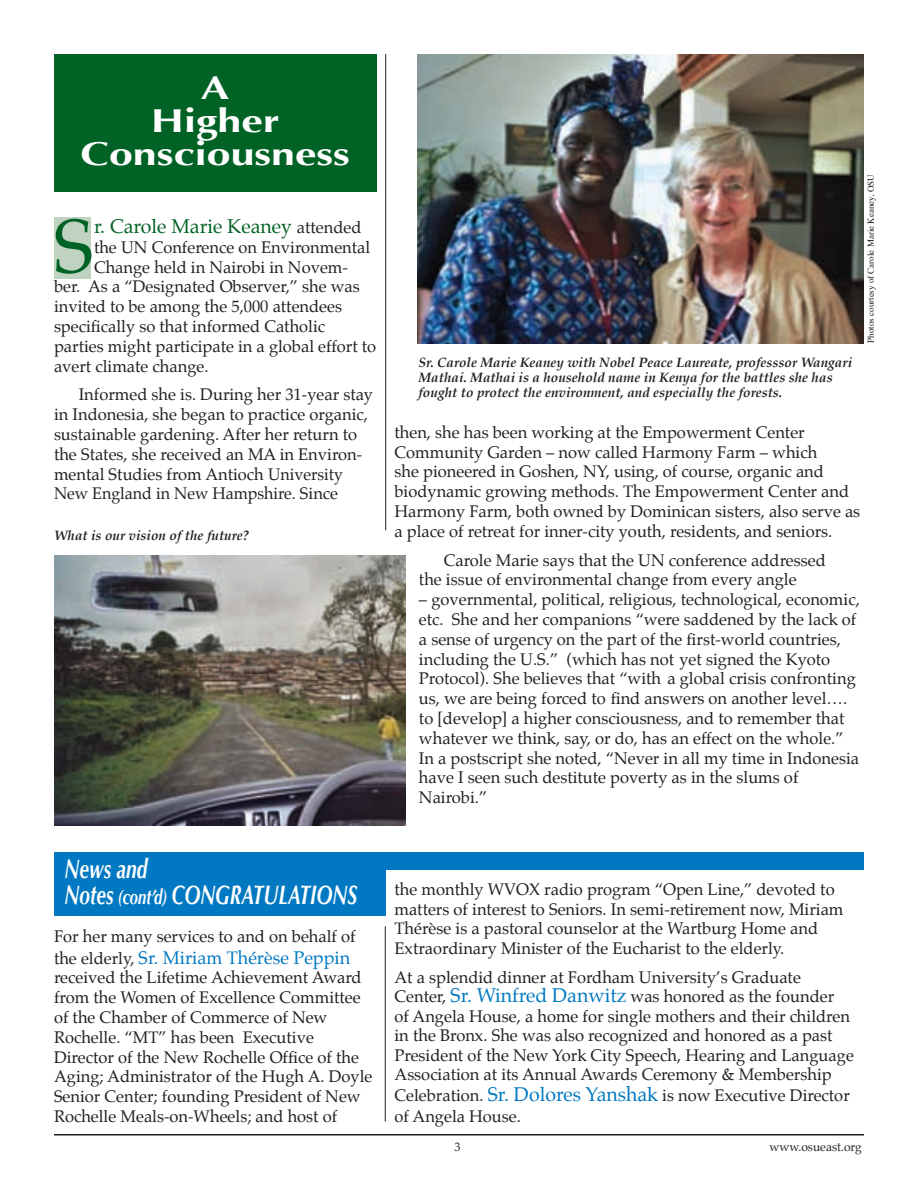
<style>
.page{position:relative;width:918px;height:1188px;background:#fff}
.page>*{position:absolute;margin:0;border:0;box-sizing:border-box;transform-origin:0 0}
.t1{font:76.2px "Palatino";color:#006224}
.t2{font:700 33px/33px "Optima";color:#fff;text-align:center;scale:1.3 1}
.t3{font:italic 700 27px/25.5px "Optima";color:#fff;scale:.71 1}
.t4{font:19.5px "Palatino";color:#006224}
.t5{font:18px "Palatino";color:#0079c2}
.t6{font:16.5px/19.8px "Palatino";color:#231f20}
.t7{font:italic 700 13.5px/15px "Palatino";color:#231f20}
.t8{font:12px "Palatino";color:#231f20}
.t9{font:9px "Times";color:#231f20}
.s1{font-size:16.5px;color:#231f20}
.s2{font-size:21px}
.s3{font-size:19.5px;color:#0079c2}
</style>
<div class="page">
<div style="left:54px;top:217px;width:36px;height:61px;background:#bfd3c0"></div>
<hr style="left:54px;top:1134px;width:810px;height:2px;background:#231f20">
<hr style="left:385px;top:54px;width:1px;height:476px;background:#231f20">
<img style="left:418px;top:54px;width:446px;height:289px">
<div style="left:54px;top:54px;width:322px;height:138px;background:#006224"></div>
<hr style="left:385px;top:926px;width:1px;height:195px;background:#231f20">
<img style="left:54px;top:555px;width:351px;height:270px">
<div style="left:54px;top:852px;width:331px;height:63px;background:#0079c2"></div>
<div style="left:382px;top:852px;width:482px;height:17px;background:#0079c2"></div>
<h2 class="t2" style="left:81px;top:72px;width:209px">A<br>Higher<br>Consciousness</h2>
<h1 class="t1" style="left:54px;top:183px;width:42px">S</h1>
<p class="t4" style="left:94px;top:210px;width:269px">r. Carole Marie Keaney <span class="s1">attended</span></p>
<p class="t6" style="left:94px;top:237px;width:278px">the UN Conference on Environmental</p>
<p class="t6" style="left:94px;top:257px;width:256px">Change held in Nairobi in Novem-</p>
<p class="t6" style="left:54px;top:277px;width:307px">ber. As a “Designated Observer,” she was</p>
<p class="t6" style="left:54px;top:297px;width:290px">invited to be among the 5,000 attendees</p>
<p class="t6" style="left:54px;top:316px;width:273px">specifically so that informed Catholic</p>
<p class="t6" style="left:54px;top:336px;width:324px">parties might participate in a global effort to</p>
<p class="t6" style="left:54px;top:356px;width:156px">avert climate change.</p>
<p class="t6" style="left:54px;top:385px;width:321px;text-indent:25px">Informed she is. During her 31-year stay in Indonesia, she began to practice organic, sustainable gardening. After her return to the States, she received an MA in Environ&shy;mental Studies from Antioch University New England in New Hampshire. Since</p>
<p class="t7" style="left:54px;top:528px;width:196px">What is our vision of the future?</p>
<p class="t7" style="left:418px;top:355px;width:435px">Sr. Carole Marie Keaney with Nobel Peace Laureate, professsor Wangari<br>Mathai. Mathai is a household name in Kenya for the battles she has fought to protect the environment, and especially the forests.</p>
<p class="t9" style="left:862px;top:343px;width:170px;rotate:-90deg">Photos courtesy of Carole Marie Keaney, OSU</p>
<p class="t6" style="left:394px;top:422px;width:467px">then, she has been working at the Empowerment Center Community Garden – now called Harmony Farm – which<br>she pioneered in Goshen, NY, using, of course, organic and biodynamic growing methods. The Empowerment Center and Harmony Farm, both owned by Dominican sisters, also serve as a place of retreat for inner-city youth, residents, and seniors.</p>
<p class="t6" style="left:419px;top:550px;width:408px;text-indent:25px">Carole Marie says that the UN conference addressed the issue of environmental change from every angle</p>
<p class="t6" style="left:419px;top:590px;width:442px">– governmental, political, religious, technological, economic, etc. She and her companions “were saddened by the lack of a sense of urgency on the part of the first-world countries, including the U.S.” (which has not yet signed the Kyoto Protocol). She believes that “with a global crisis confronting us, we are being forced to find answers on another level…. to [develop] a higher consciousness, and to remember that whatever we think, say, or do, has an effect on the whole.” In a postscript she noted, “Never in all my time in Indonesia have I seen such destitute poverty as in the slums of Nairobi.”</p>
<h3 class="t3" style="left:65px;top:857px;width:414px">News and<br>Notes <span class="s2">(cont’d)</span> Congratulations</h3>
<p class="t6" style="left:54px;top:926px;width:303px">For her many services to and on behalf of</p>
<p class="t5" style="left:54px;top:942px;width:298px"><span class="s1">the elderly,</span> Sr. Miriam Thérèse Peppin</p>
<p class="t6" style="left:54px;top:968px;width:320px">received the Lifetime Achievement Award from the Women of Excellence Committee of the Chamber of Commerce of New Rochelle. “MT” has been Executive Director of the New Rochelle Office of the Aging; Administrator of the Hugh A. Doyle Senior Center; founding President of New Rochelle Meals-on-Wheels; and host of</p>
<p class="t6" style="left:394px;top:879px;width:451px">the monthly WVOX radio program “Open Line,” devoted to matters of interest to Seniors. In semi-retirement now, Miriam Thérèse is a pastoral counselor at the Wartburg Home and Extraordinary Minister of the Eucharist to the elderly.</p>
<p class="t6" style="left:394px;top:967px;width:461px">At a splendid dinner at Fordham University’s Graduate Center, <span class="s3">Sr. Winfred Danwitz</span> was honored as the founder<br>of Angela House, a home for single mothers and their children in the Bronx. She was also recognized and honored as a past President of the New York City Speech, Hearing and Language Association at its Annual Awards Ceremony &amp; Membership</p>
<p class="t6" style="left:394px;top:1085px;width:457px;line-height:21px">Celebration. <span class="s3">Sr. Dolores Yanshak</span> is now Executive Director of Angela House.</p>
<p class="t8" style="left:454px;top:1137px;width:7px">3</p>
<p class="t8" style="left:770px;top:1137px;width:94px">www.osueast.org</p>
</div>
